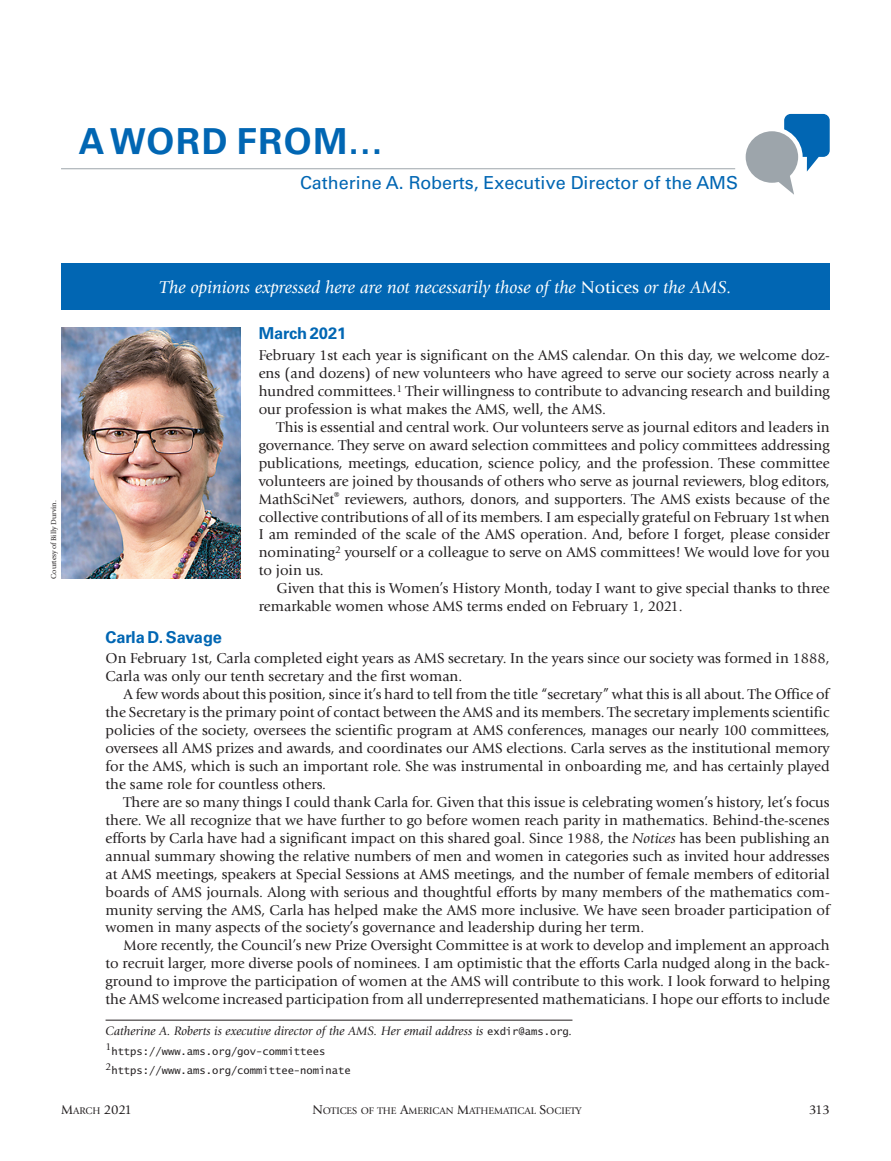
<style>
.page{position:relative;width:891px;height:1161px;background:#fff}
.page>*{position:absolute;margin:0;border:0;box-sizing:border-box;transform-origin:0 0}
.t1{font:700 35.85px "Univers LT Std";letter-spacing:.045em;color:#0166b3}
.t2{font:italic 18px "Giovanni Std";color:#fff}
.t3{font:18px "Univers LT Std";color:#0166b3}
.t4{font:700 16.5px "Univers LT Std";letter-spacing:-.005em;color:#0166b3}
.t5{font:15px/18px "Giovanni Std";color:#231f20;text-align:justify}
.t6{font:13.5px "Giovanni Std";letter-spacing:-.02em;color:#231f20}
.t7{font:italic 12.75px "Giovanni Std";color:#231f20}
.t8{font:10.5px/19.5px "Lucida Sans Typewriter";color:#231f20}
.t9{font:10.05px "Giovanni Std";color:#231f20}
.t10{font:7.5px "Giovanni Std";letter-spacing:-.005em;color:#231f20}
.s1{font-style:normal}
.s2{font-style:italic}
.s3{font-family:"Lucida Sans Typewriter";font-style:normal;font-size:10.5px}
.s4{font-size:10.05px}
.s5{font-size:13.5px}
</style>
<div class="page">
<hr style="left:61px;top:168px;width:674px;height:1px;background:#9da5ab">
<svg style="left:745px;top:114px;width:85px;height:81px"></svg>
<div style="left:61px;top:263px;width:769px;height:46px;background:#0166b3"></div>
<hr style="left:106px;top:1020px;width:466px;height:1px;background:#231f20">
<img style="left:61px;top:328px;width:180px;height:251px">
<h1 class="t1" style="left:79px;top:121px;width:305px">A WORD FROM...</h1>
<p class="t3" style="left:300px;top:172px;width:440px">Catherine A. Roberts, Executive Director of the AMS</p>
<p class="t10" style="left:50px;top:579px;width:80px;rotate:-90deg">Courtesy of Billy Durvin.</p>
<p class="t2" style="left:159px;top:277px;width:574px">The opinions expressed here are not necessarily those of the <span class="s1">Notices</span> or the AMS.</p>
<p class="t4" style="left:259px;top:324px;width:89px">March 2021</p>
<p class="t5" style="left:259px;top:346px;width:573px">February 1st each year is significant on the AMS calendar. On this day, we welcome doz&shy;ens (and dozens) of new volunteers who have agreed to serve our society across nearly a hundred committees.<sup>1</sup> Their willingness to contribute to advancing research and building our profession is what makes the AMS, well, the AMS.</p>
<p class="t5" style="left:259px;top:418px;width:573px;text-indent:18px">This is essential and central work. Our volunteers serve as journal editors and leaders in governance. They serve on award selection committees and policy committees addressing publications, meetings, education, science policy, and the profession. These committee volunteers are joined by thousands of others who serve as journal reviewers, blog editors, MathSciNet<sup>®</sup> reviewers, authors, donors, and supporters. The AMS exists because of the collective contributions of all of its members. I am especially grateful on February 1st when I am reminded of the scale of the AMS operation. And, before I forget, please consider nominating<sup>2</sup> yourself or a colleague to serve on AMS committees! We would love for you to join us.</p>
<p class="t5" style="left:259px;top:579px;width:573px;text-indent:18px">Given that this is Women’s History Month, today I want to give special thanks to three remarkable women whose AMS terms ended on February 1, 2021.</p>
<p class="t4" style="left:106px;top:627px;width:118px">Carla D. Savage</p>
<p class="t5" style="left:106px;top:650px;width:726px">On February 1st, Carla completed eight years as AMS secretary. In the years since our society was formed in 1888,<br>Carla was only our tenth secretary and the first woman.</p>
<p class="t5" style="left:106px;top:686px;width:726px;text-indent:18px">A few words about this position, since it’s hard to tell from the title “secretary” what this is all about. The Office of the Secretary is the primary point of contact between the AMS and its members. The secretary implements scientific policies of the society, oversees the scientific program at AMS conferences, manages our nearly 100 committees, oversees all AMS prizes and awards, and coordinates our AMS elections. Carla serves as the institutional memory for the AMS, which is such an important role. She was instrumental in onboarding me, and has certainly played the same role for countless others.</p>
<p class="t5" style="left:106px;top:793px;width:726px;text-indent:18px">There are so many things I could thank Carla for. Given that this issue is celebrating women’s history, let’s focus there. We all recognize that we have further to go before women reach parity in mathematics. Behind-the-scenes efforts by Carla have had a significant impact on this shared goal. Since 1988, the <span class="s2">Notices</span> has been publishing an annual summary showing the relative numbers of men and women in categories such as invited hour addresses at AMS meetings, speakers at Special Sessions at AMS meetings, and the number of female members of editorial boards of AMS journals. Along with serious and thoughtful efforts by many members of the mathematics com&shy;munity serving the AMS, Carla has helped make the AMS more inclusive. We have seen broader participation of women in many aspects of the society’s governance and leadership during her term.</p>
<p class="t5" style="left:106px;top:937px;width:726px;text-indent:18px">More recently, the Council’s new Prize Oversight Committee is at work to develop and implement an approach to recruit larger, more diverse pools of nominees. I am optimistic that the efforts Carla nudged along in the back&shy;ground to improve the participation of women at the AMS will contribute to this work. I look forward to helping the AMS welcome increased participation from all underrepresented mathematicians. I hope our efforts to include</p>
<p class="t7" style="left:106px;top:1024px;width:468px">Catherine A. Roberts is executive director of the AMS. Her email address is <span class="s3">exdir@ams.org</span>.</p>
<p class="t8" style="left:106px;top:1041px;width:247px"><sup>1</sup>https://www.ams.org/gov-committees<br><sup>2</sup>https://www.ams.org/committee-nominate</p>
<p class="t6" style="left:61px;top:1102px;width:72px">M<span class="s4">ARCH</span> 2021</p>
<p class="t9" style="left:312px;top:1105px;width:271px"><span class="s5">N</span>OTICES OF THE <span class="s5">A</span>MERICAN <span class="s5">M</span>ATHEMATICAL <span class="s5">S</span>OCIETY</p>
<p class="t6" style="left:809px;top:1102px;width:22px">313</p>
</div>
